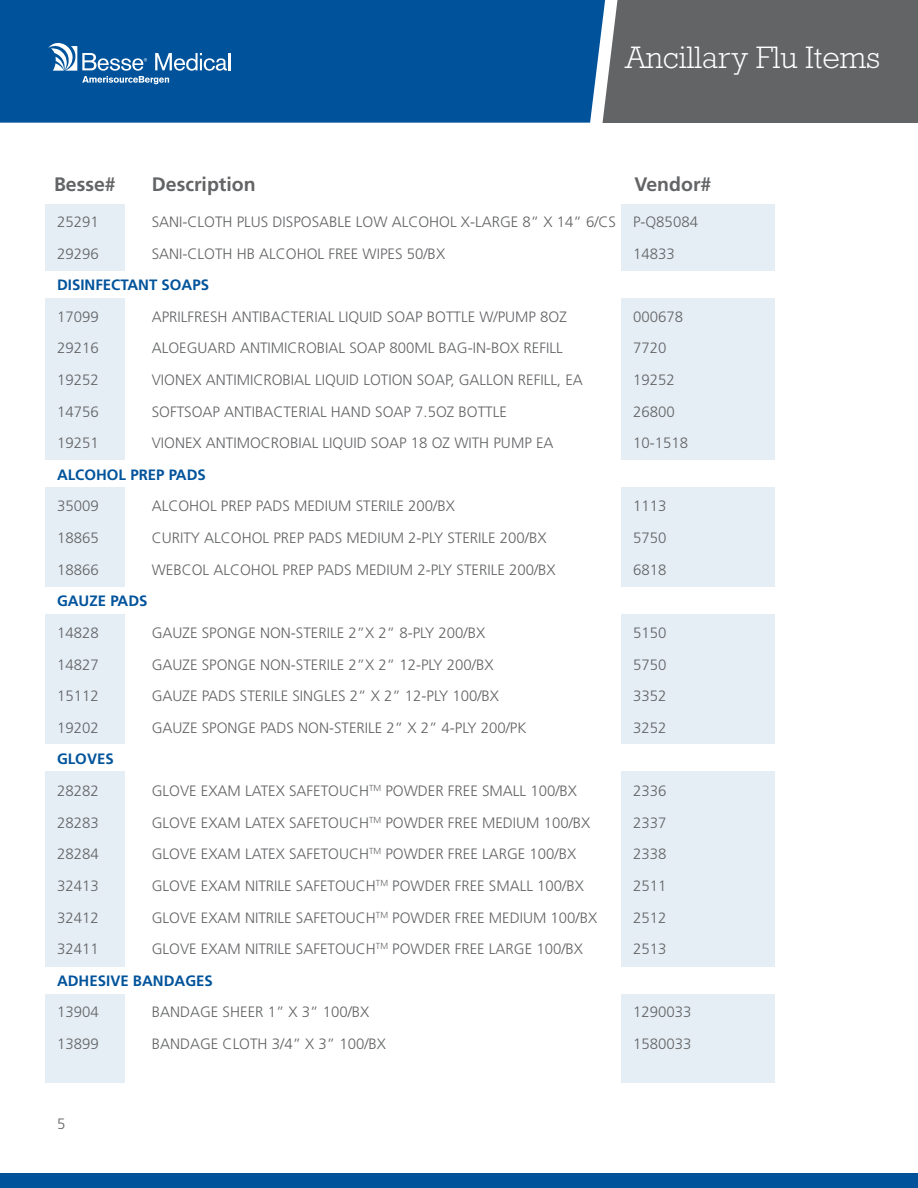
<style>
.page{position:relative;width:918px;height:1188px;background:#fff}
.page>*{position:absolute;margin:0;border:0;box-sizing:border-box;transform-origin:0 0}
.t1{font:300 31.5px "Rockwell";color:#fff}
.t2{font:700 19.5px "Frutiger";color:#636466}
.t3{font:300 15px "Frutiger";color:#636466}
.t4{font:700 15px "Frutiger";color:#00539b}
</style>
<div class="page">
<div style="left:621px;top:205px;width:153px;height:878px;background:#e6eef5"></div>
<div style="left:549px;top:0;width:369px;height:123px;background:#636466"></div>
<svg style="left:605px;top:0;width:12px;height:102px"></svg>
<div style="left:0;top:0;width:605px;height:123px;background:#00539b"></div>
<svg style="left:48px;top:42px;width:182px;height:42px;background:#3275ae"></svg>
<div style="left:45px;top:205px;width:80px;height:878px;background:#e6eef5"></div>
<div style="left:0;top:1174px;width:918px;height:14px;background:#00539b"></div>
<div style="left:38px;top:271px;width:751px;height:27px;background:#fff"></div>
<div style="left:38px;top:460px;width:751px;height:27px;background:#fff"></div>
<div style="left:36px;top:587px;width:751px;height:27px;background:#fff"></div>
<div style="left:38px;top:745px;width:751px;height:26px;background:#fff"></div>
<div style="left:38px;top:967px;width:751px;height:27px;background:#fff"></div>
<h1 class="t1" style="left:626px;top:39px;width:256px">Ancillary Flu Items</h1>
<h2 class="t2" style="left:54px;top:173px;width:63px">Besse#</h2>
<h2 class="t2" style="left:152px;top:173px;width:105px">Description</h2>
<h2 class="t2" style="left:634px;top:173px;width:78px">Vendor#</h2>
<p class="t3" style="left:57px;top:213px;width:43px">25291</p>
<p class="t3" style="left:152px;top:213px;width:548px">SANI-CLOTH PLUS DISPOSABLE LOW ALCOHOL X-LARGE 8” X 14” 6/CS P-Q85084</p>
<p class="t3" style="left:57px;top:245px;width:43px">29296</p>
<p class="t3" style="left:152px;top:245px;width:295px">SANI-CLOTH HB ALCOHOL FREE WIPES 50/BX</p>
<p class="t3" style="left:633px;top:245px;width:43px">14833</p>
<p class="t4" style="left:57px;top:276px;width:154px">DISINFECTANT SOAPS</p>
<p class="t3" style="left:57px;top:308px;width:43px">17099</p>
<p class="t3" style="left:152px;top:308px;width:417px">APRILFRESH ANTIBACTERIAL LIQUID SOAP BOTTLE W/PUMP 8OZ</p>
<p class="t3" style="left:633px;top:308px;width:52px">000678</p>
<p class="t3" style="left:57px;top:340px;width:43px">29216</p>
<p class="t3" style="left:152px;top:340px;width:412px">ALOEGUARD ANTIMICROBIAL SOAP 800ML BAG-IN-BOX REFILL</p>
<p class="t3" style="left:633px;top:340px;width:35px">7720</p>
<p class="t3" style="left:57px;top:371px;width:43px">19252</p>
<p class="t3" style="left:152px;top:371px;width:433px">VIONEX ANTIMICROBIAL LIQUID LOTION SOAP, GALLON REFILL, EA</p>
<p class="t3" style="left:633px;top:371px;width:43px">19252</p>
<p class="t3" style="left:57px;top:403px;width:43px">14756</p>
<p class="t3" style="left:152px;top:403px;width:357px">SOFTSOAP ANTIBACTERIAL HAND SOAP 7.5OZ BOTTLE</p>
<p class="t3" style="left:633px;top:403px;width:43px">26800</p>
<p class="t3" style="left:57px;top:435px;width:43px">19251</p>
<p class="t3" style="left:152px;top:435px;width:403px">VIONEX ANTIMOCROBIAL LIQUID SOAP 18 OZ WITH PUMP EA</p>
<p class="t3" style="left:633px;top:435px;width:57px">10-1518</p>
<p class="t4" style="left:57px;top:466px;width:150px">ALCOHOL PREP PADS</p>
<p class="t3" style="left:57px;top:498px;width:43px">35009</p>
<p class="t3" style="left:152px;top:498px;width:305px">ALCOHOL PREP PADS MEDIUM STERILE 200/BX</p>
<p class="t3" style="left:633px;top:498px;width:35px">1113</p>
<p class="t3" style="left:57px;top:529px;width:43px">18865</p>
<p class="t3" style="left:152px;top:529px;width:396px">CURITY ALCOHOL PREP PADS MEDIUM 2-PLY STERILE 200/BX</p>
<p class="t3" style="left:633px;top:529px;width:35px">5750</p>
<p class="t3" style="left:57px;top:561px;width:43px">18866</p>
<p class="t3" style="left:152px;top:561px;width:405px">WEBCOL ALCOHOL PREP PADS MEDIUM 2-PLY STERILE 200/BX</p>
<p class="t3" style="left:633px;top:561px;width:35px">6818</p>
<p class="t4" style="left:57px;top:592px;width:92px">GAUZE PADS</p>
<p class="t3" style="left:57px;top:624px;width:43px">14828</p>
<p class="t3" style="left:152px;top:624px;width:335px">GAUZE SPONGE NON-STERILE 2”X 2” 8-PLY 200/BX</p>
<p class="t3" style="left:633px;top:624px;width:35px">5150</p>
<p class="t3" style="left:57px;top:656px;width:43px">14827</p>
<p class="t3" style="left:152px;top:656px;width:343px">GAUZE SPONGE NON-STERILE 2”X 2” 12-PLY 200/BX</p>
<p class="t3" style="left:633px;top:656px;width:35px">5750</p>
<p class="t3" style="left:57px;top:688px;width:43px">15112</p>
<p class="t3" style="left:152px;top:688px;width:349px">GAUZE PADS STERILE SINGLES 2” X 2” 12-PLY 100/BX</p>
<p class="t3" style="left:633px;top:688px;width:35px">3352</p>
<p class="t3" style="left:57px;top:719px;width:43px">19202</p>
<p class="t3" style="left:152px;top:719px;width:376px">GAUZE SPONGE PADS NON-STERILE 2” X 2” 4-PLY 200/PK</p>
<p class="t3" style="left:633px;top:719px;width:35px">3252</p>
<p class="t4" style="left:57px;top:750px;width:58px">GLOVES</p>
<p class="t3" style="left:57px;top:782px;width:43px">28282</p>
<p class="t3" style="left:152px;top:782px;width:427px">GLOVE EXAM LATEX SAFETOUCH<sup>TM</sup> POWDER FREE SMALL 100/BX</p>
<p class="t3" style="left:633px;top:782px;width:35px">2336</p>
<p class="t3" style="left:57px;top:814px;width:43px">28283</p>
<p class="t3" style="left:152px;top:814px;width:440px">GLOVE EXAM LATEX SAFETOUCH<sup>TM</sup> POWDER FREE MEDIUM 100/BX</p>
<p class="t3" style="left:633px;top:814px;width:35px">2337</p>
<p class="t3" style="left:57px;top:846px;width:43px">28284</p>
<p class="t3" style="left:152px;top:846px;width:426px">GLOVE EXAM LATEX SAFETOUCH<sup>TM</sup> POWDER FREE LARGE 100/BX</p>
<p class="t3" style="left:633px;top:846px;width:35px">2338</p>
<p class="t3" style="left:57px;top:877px;width:43px">32413</p>
<p class="t3" style="left:152px;top:877px;width:434px">GLOVE EXAM NITRILE SAFETOUCH<sup>TM</sup> POWDER FREE SMALL 100/BX</p>
<p class="t3" style="left:633px;top:877px;width:35px">2511</p>
<p class="t3" style="left:57px;top:909px;width:43px">32412</p>
<p class="t3" style="left:152px;top:909px;width:447px">GLOVE EXAM NITRILE SAFETOUCH<sup>TM</sup> POWDER FREE MEDIUM 100/BX</p>
<p class="t3" style="left:633px;top:909px;width:35px">2512</p>
<p class="t3" style="left:57px;top:940px;width:43px">32411</p>
<p class="t3" style="left:152px;top:940px;width:433px">GLOVE EXAM NITRILE SAFETOUCH<sup>TM</sup> POWDER FREE LARGE 100/BX</p>
<p class="t3" style="left:633px;top:940px;width:35px">2513</p>
<p class="t4" style="left:57px;top:972px;width:157px">ADHESIVE BANDAGES</p>
<p class="t3" style="left:57px;top:1004px;width:43px">13904</p>
<p class="t3" style="left:152px;top:1004px;width:219px">BANDAGE SHEER 1” X 3” 100/BX</p>
<p class="t3" style="left:633px;top:1004px;width:60px">1290033</p>
<p class="t3" style="left:57px;top:1035px;width:43px">13899</p>
<p class="t3" style="left:152px;top:1035px;width:236px">BANDAGE CLOTH 3/4” X 3” 100/BX</p>
<p class="t3" style="left:633px;top:1035px;width:60px">1580033</p>
<p class="t3" style="left:57px;top:1115px;width:10px">5</p>
</div>
